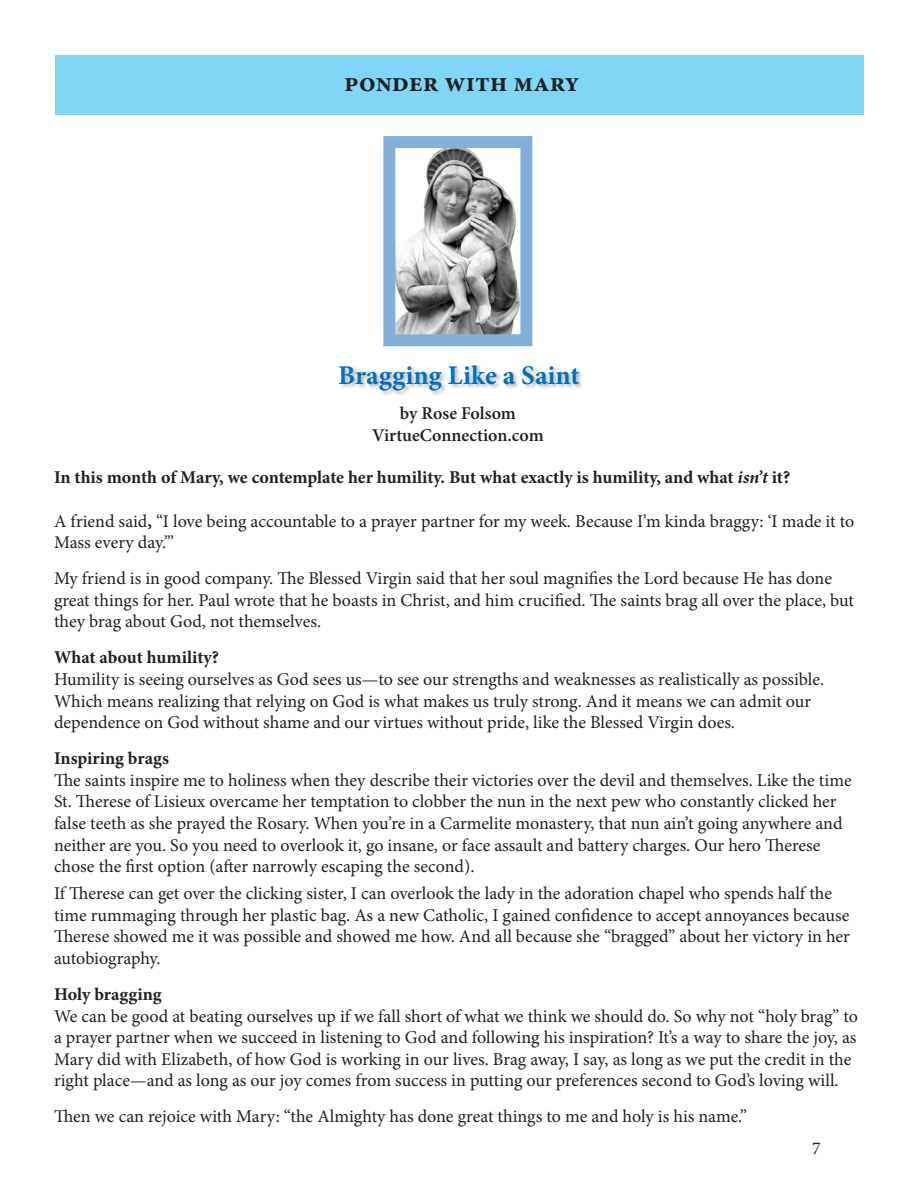
<style>
.page{position:relative;width:918px;height:1188px;background:#fff}
.page>*{position:absolute;margin:0;border:0;box-sizing:border-box;transform-origin:0 0}
.t1{font:700 27px "Minion Pro";color:#0070c0}
.t2{font:700 27px "Minion Pro";color:#231f20}
.t3{font:18px/21.6px "Minion Pro";letter-spacing:-.005em;color:#231f20}
.t4{font:700 18px "Minion Pro";color:#231f20}
.t5{font:600 18px "Minion Pro";color:#231f20}
.s1{font-style:italic}
.s2{font-weight:700}
</style>
<div class="page">
<div style="left:55px;top:55px;width:809px;height:59px;background:#80d6f7"></div>
<img style="left:396px;top:149px;width:123px;height:184px">
<div style="left:383px;top:136px;width:149px;height:210px;border:12px solid #83b0d9"></div>
<div style="left:338px;top:364px;width:247px;height:33px;background:#231f20;opacity:.33"></div>
<p class="t2" style="left:344px;top:63px;width:237px">ponder with mary</p>
<p class="t1" style="left:338px;top:356px;width:243px">Bragging Like a Saint</p>
<p class="t5" style="left:400px;top:401px;width:117px">by Rose Folsom</p>
<p class="t5" style="left:372px;top:423px;width:173px">VirtueConnection.com</p>
<p class="t4" style="left:54px;top:465px;width:738px">In this month of Mary, we contemplate her humility. But what exactly is humility, and what <span class="s1">isn’t</span> it?</p>
<p class="t3" style="left:54px;top:510px;width:802px">A friend said<span class="s2">,</span> “I love being accountable to a prayer partner for my week. Because I’m kinda braggy: ‘I made it to<br>Mass every day.’”</p>
<p class="t3" style="left:54px;top:568px;width:802px">My friend is in good company. The Blessed Virgin said that her soul magnifies the Lord because He has done great things for her. Paul wrote that he boasts in Christ, and him crucified. The saints brag all over the place, but they brag about God, not themselves.</p>
<p class="t3" style="left:54px;top:647px;width:772px"><span class="s2">What about humility?<br></span>Humility is seeing ourselves as God sees us—to see our strengths and weaknesses as realistically as possible.<br>Which means realizing that relying on God is what makes us truly strong. And it means we can admit our dependence on God without shame and our virtues without pride, like the Blessed Virgin does.</p>
<p class="t3" style="left:54px;top:748px;width:799px"><span class="s2">Inspiring brags<br></span>The saints inspire me to holiness when they describe their victories over the devil and themselves. Like the time St. Therese of Lisieux overcame her temptation to clobber the nun in the next pew who constantly clicked her false teeth as she prayed the Rosary. When you’re in a Carmelite monastery, that nun ain’t going anywhere and neither are you. So you need to overlook it, go insane, or face assault and battery charges. Our hero Therese chose the first option (after narrowly escaping the second).</p>
<p class="t3" style="left:54px;top:883px;width:797px">If Therese can get over the clicking sister, I can overlook the lady in the adoration chapel who spends half the time rummaging through her plastic bag. As a new Catholic, I gained confidence to accept annoyances because Therese showed me it was possible and showed me how. And all because she “bragged” about her victory in her autobiography.</p>
<p class="t3" style="left:54px;top:984px;width:806px"><span class="s2">Holy bragging<br></span>We can be good at beating ourselves up if we fall short of what we think we should do. So why not “holy brag” to a prayer partner when we succeed in listening to God and following his inspiration? It’s a way to share the joy, as Mary did with Elizabeth, of how God is working in our lives. Brag away, I say, as long as we put the credit in the right place—and as long as our joy comes from success in putting our preferences second to God’s loving will.</p>
<p class="t3" style="left:54px;top:1106px;width:695px">Then we can rejoice with Mary: “the Almighty has done great things to me and holy is his name.”</p>
<p class="t3" style="left:812px;top:1137px;width:10px">7</p>
</div>
